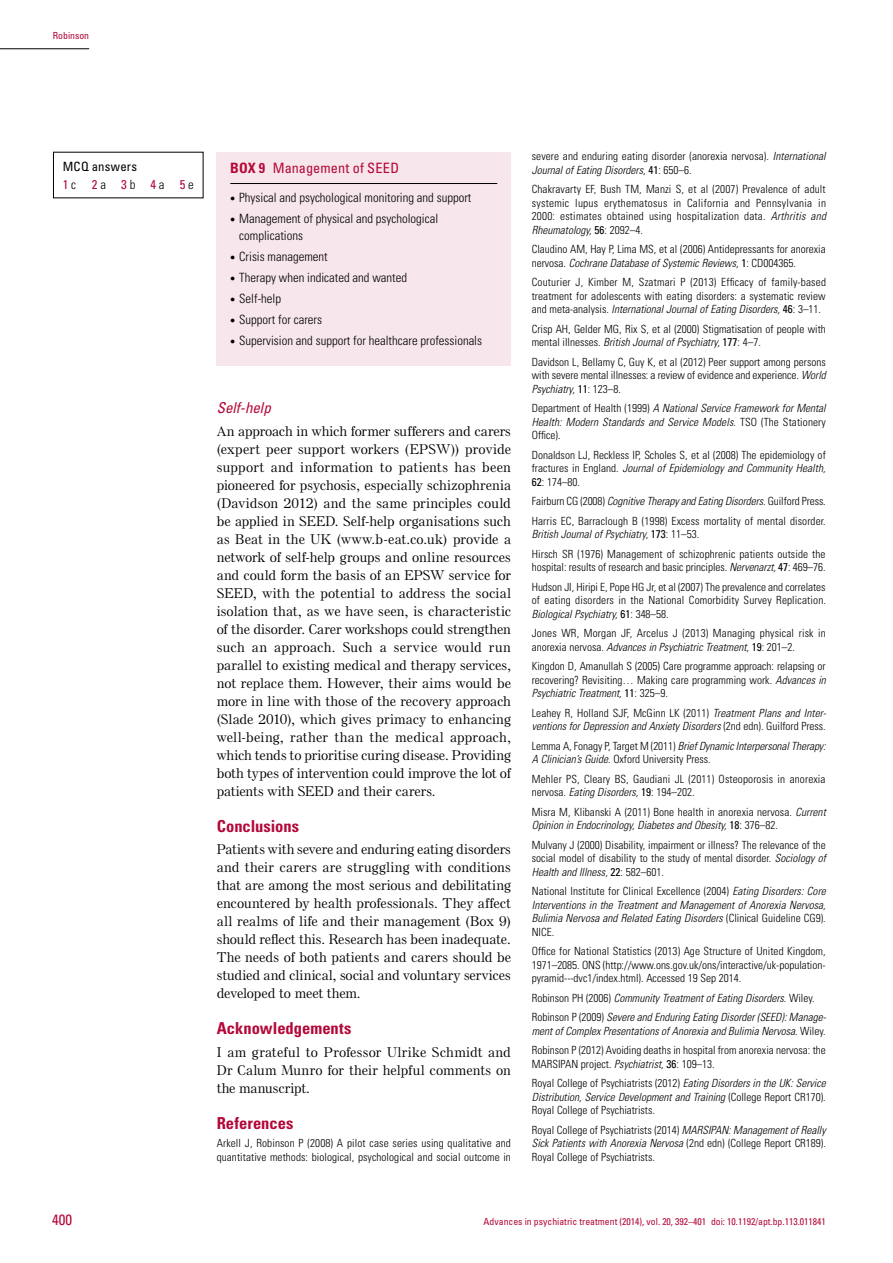
<style>
.page{position:relative;width:893px;height:1263px;background:#fff}
.page>*{position:absolute;margin:0;border:0;box-sizing:border-box;transform-origin:0 0}
.t1{font:700 condensed 16.5px "Univers LT Std";color:#b30838}
.t2{font:italic condensed 15px "Univers LT Std";color:#b30838}
.t3{font:condensed 15px "Univers LT Std";color:#b30838}
.t4{font:condensed 14.25px "Univers LT Std";letter-spacing:.01em;color:#b30838}
.t5{font:500 13.5px/18px "Else NPL Std";letter-spacing:.015em;color:#000;text-align:justify}
.t6{font:300 condensed 12.75px/16.5px "Univers LT Std";color:#000}
.t7{font:condensed 12.75px/18px "Univers LT Std";letter-spacing:.02em;color:#000}
.t8{font:300 condensed 11.25px/13.5px "Univers LT Std";letter-spacing:.005em;color:#000}
.t9{font:italic 300 condensed 11.25px/13.5px "Univers LT Std";color:#000;text-align:justify}
.t10{font:condensed 9.75px "Univers LT Std";color:#b30838}
.s1{color:#b30838}
.s2{font-weight:300}
.s3{font-weight:700}
.s4{font-family:"Newspaper Pi BT";font-weight:400;font-stretch:normal;font-size:7.5px}
.s5{font-style:italic}
.s6{font-weight:400}
.s7{font-style:normal}
</style>
<div class="page">
<hr style="left:0;top:49px;width:89px;height:1px;background:#000">
<div style="left:217px;top:152px;width:294px;height:214px;background:#f7e6eb"></div>
<hr style="left:230px;top:183px;width:267px;height:1px;background:#000">
<p class="t10" style="left:53px;top:30px;width:38px">Robinson</p>
<p class="t7" style="left:63px;top:157px;width:133px">MCQ answers<br><span class="s1">1</span> <span class="s2">c</span><span class="s1">2</span> <span class="s2">a</span><span class="s1">3</span> <span class="s2">b</span><span class="s1">4</span> <span class="s2">a</span><span class="s1">5</span> <span class="s2">e</span></p>
<p class="t4" style="left:230px;top:159px;width:170px"><span class="s3">BOX 9</span> Management of SEED</p>
<p class="t6" style="left:230px;top:190px;width:243px"><span class="s4">•</span> Physical and psychological monitoring and support</p>
<p class="t6" style="left:239px;top:211px;width:200px;text-indent:-9px"><span class="s4">•</span> Management of physical and psychological complications</p>
<p class="t6" style="left:230px;top:248px;width:99px"><span class="s4">•</span> Crisis management</p>
<p class="t6" style="left:230px;top:269px;width:178px"><span class="s4">•</span> Therapy when indicated and wanted</p>
<p class="t6" style="left:230px;top:290px;width:52px"><span class="s4">•</span> Self-help</p>
<p class="t6" style="left:230px;top:311px;width:93px"><span class="s4">•</span> Support for carers</p>
<p class="t6" style="left:230px;top:332px;width:253px"><span class="s4">•</span> Supervision and support for healthcare professionals</p>
<h2 class="t2" style="left:217px;top:398px;width:56px">Self-help</h2>
<p class="t5" style="left:217px;top:422px;width:296px">An approach in which former sufferers and carers (expert peer support workers (EPSW)) provide support and information to patients has been pioneered for psychosis, especially schizophrenia (Davidson 2012) and the same principles could be applied in SEED. Self-help organisations such as Beat in the UK (www.b-eat.co.uk) provide a network of self-help groups and online resources and could form the basis of an EPSW service for SEED, with the potential to address the social isolation that, as we have seen, is characteristic of the disorder. Carer workshops could strengthen such an approach. Such a service would run parallel to existing medical and therapy services, not replace them. However, their aims would be more in line with those of the recovery approach (Slade 2010), which gives primacy to enhancing well-being, rather than the medical approach, which tends to prioritise curing disease. Providing both types of intervention could improve the lot of patients with SEED and their carers.</p>
<h1 class="t1" style="left:217px;top:816px;width:84px">Conclusions</h1>
<p class="t5" style="left:217px;top:840px;width:296px">Patients with severe and enduring eating disorders and their carers are struggling with conditions that are among the most serious and debilitating encountered by health professionals. They affect all realms of life and their management (Box 9) should reflect this. Research has been inadequate.<br>The needs of both patients and carers should be studied and clinical, social and voluntary services developed to meet them.</p>
<h1 class="t1" style="left:217px;top:1018px;width:136px">Acknowledgements</h1>
<p class="t5" style="left:217px;top:1043px;width:296px">I am grateful to Professor Ulrike Schmidt and Dr Calum Munro for their helpful comments on the manuscript.</p>
<h1 class="t1" style="left:217px;top:1112px;width:78px">References</h1>
<p class="t8" style="left:217px;top:1136px;width:296px">Arkell J, Robinson P (2008) A pilot case series using qualitative and quantitative methods: biological, psychological and social outcome in</p>
<p class="t8" style="left:532px;top:149px;width:295px">severe and enduring eating disorder (anorexia nervosa). <span class="s5">International<br>Journal of Eating Disorders,</span> <span class="s6">41</span>: 650–6.</p>
<p class="t8" style="left:532px;top:182px;width:296px;text-align:justify">Chakravarty EF, Bush TM, Manzi S, et al (2007) Prevalence of adult systemic lupus erythematosus in California and Pennsylvania in 2000: estimates obtained using hospitalization data. <span class="s5">Arthritis and Rheumatology,</span> <span class="s6">56</span>: 2092–4.</p>
<p class="t8" style="left:532px;top:242px;width:295px">Claudino AM, Hay P, Lima MS, et al (2006) Antidepressants for anorexia nervosa. <span class="s5">Cochrane Database of Systemic Reviews,</span> <span class="s6">1</span>: CD004365.</p>
<p class="t8" style="left:532px;top:275px;width:296px;text-align:justify">Couturier J, Kimber M, Szatmari P (2013) Efficacy of family-based treatment for adolescents with eating disorders: a systematic review and meta-analysis. <span class="s5">International Journal of Eating Disorders,</span> <span class="s6">46</span>: 3–11.</p>
<p class="t8" style="left:532px;top:322px;width:296px">Crisp AH, Gelder MG, Rix S, et al (2000) Stigmatisation of people with mental illnesses. <span class="s5">British Journal of Psychiatry,</span> <span class="s6">177</span>: 4–7.</p>
<p class="t8" style="left:532px;top:355px;width:295px;text-align:justify">Davidson L, Bellamy C, Guy K, et al (2012) Peer support among persons with severe mental illnesses: a review of evidence and experience. <span class="s5">World Psychiatry,</span> <span class="s6">11</span>: 123–8.</p>
<p class="t9" style="left:532px;top:401px;width:295px"><span class="s7">Department of Health (1999)</span> A National Service Framework for Mental Health: Modern Standards and Service Models<span class="s7">. TSO (The Stationery Office).</span></p>
<p class="t8" style="left:532px;top:448px;width:295px;text-align:justify">Donaldson LJ, Reckless IP, Scholes S, et al (2008) The epidemiology of fractures in England. <span class="s5">Journal of Epidemiology and Community Health, </span><span class="s6">62</span>: 174–80.</p>
<p class="t8" style="left:532px;top:491px;width:295px;line-height:19.5px">Fairburn CG (2008) <span class="s5">Cognitive Therapy and Eating Disorders</span>. Guilford Press.<br>Harris EC, Barraclough B (1998) Excess mortality of mental disorder.</p>
<p class="t8" style="left:532px;top:524px;width:295px;line-height:19.5px"><span class="s5">British Journal of Psychiatry,</span> <span class="s6">173</span>: 11–53.<br>Hirsch SR (1976) Management of schizophrenic patients outside the</p>
<p class="t8" style="left:532px;top:557px;width:295px;line-height:19.5px">hospital: results of research and basic principles. <span class="s5">Nervenarzt,</span> <span class="s6">47</span>: 469–76.<br>Hudson JI, Hiripi E, Pope HG Jr, et al (2007) The prevalence and correlates</p>
<p class="t8" style="left:532px;top:593px;width:296px">of eating disorders in the National Comorbidity Survey Replication.<br><span class="s5">Biological Psychiatry,</span> <span class="s6">61</span>: 348–58.</p>
<p class="t8" style="left:532px;top:626px;width:296px">Jones WR, Morgan JF, Arcelus J (2013) Managing physical risk in anorexia nervosa. <span class="s5">Advances in Psychiatric Treatment,</span> <span class="s6">19</span>: 201–2.</p>
<p class="t8" style="left:532px;top:659px;width:296px;text-align:justify">Kingdon D, Amanullah S (2005) Care programme approach: relapsing or recovering? Revisiting… Making care programming work. <span class="s5">Advances in Psychiatric Treatment,</span> <span class="s6">11</span>: 325–9.</p>
<p class="t9" style="left:532px;top:706px;width:296px"><span class="s7">Leahey R, Holland SJF, McGinn LK (2011)</span> Treatment Plans and Inter&shy;ventions for Depression and Anxiety Disorders <span class="s7">(2nd edn). Guilford Press.</span></p>
<p class="t8" style="left:532px;top:739px;width:296px">Lemma A, Fonagy P, Target M (2011) <span class="s5">Brief Dynamic Interpersonal Therapy:<br>A Clinician’s Guide</span>. Oxford University Press.</p>
<p class="t8" style="left:532px;top:772px;width:295px">Mehler PS, Cleary BS, Gaudiani JL (2011) Osteoporosis in anorexia nervosa. <span class="s5">Eating Disorders,</span> <span class="s6">19</span>: 194–202.</p>
<p class="t8" style="left:532px;top:805px;width:295px">Misra M, Klibanski A (2011) Bone health in anorexia nervosa. <span class="s5">Current<br>Opinion in Endocrinology, Diabetes and Obesity,</span> <span class="s6">18</span>: 376–82.</p>
<p class="t8" style="left:532px;top:838px;width:296px;text-align:justify">Mulvany J (2000) Disability, impairment or illness? The relevance of the social model of disability to the study of mental disorder. <span class="s5">Sociology of Health and Illness,</span> <span class="s6">22</span>: 582–601.</p>
<p class="t9" style="left:532px;top:884px;width:296px"><span class="s7">National Institute for Clinical Excellence (2004)</span> Eating Disorders: Core Interventions in the Treatment and Management of Anorexia Nervosa, Bulimia Nervosa and Related Eating Disorders <span class="s7">(Clinical Guideline CG9).<br>NICE.</span></p>
<p class="t8" style="left:532px;top:944px;width:295px;text-align:justify">Office for National Statistics (2013) Age Structure of United Kingdom, 1971–2085. ONS (http://www.ons.gov.uk/ons/interactive/uk-population&shy;pyramid---dvc1/index.html). Accessed 19 Sep 2014.</p>
<p class="t9" style="left:532px;top:988px;width:296px;line-height:19.5px"><span class="s7">Robinson PH (2006)</span> Community Treatment of Eating Disorders<span class="s7">. Wiley.<br>Robinson P (2009)</span> Severe and Enduring Eating Disorder (SEED): Manage-</p>
<p class="t8" style="left:532px;top:1021px;width:296px;line-height:19.5px"><span class="s5">ment of Complex Presentations of Anorexia and Bulimia Nervosa</span>. Wiley.<br>Robinson P (2012) Avoiding deaths in hospital from anorexia nervosa: the</p>
<p class="t8" style="left:532px;top:1054px;width:295px;line-height:19.5px">MARSIPAN project. <span class="s5">Psychiatrist,</span> <span class="s6">36</span>: 109–13.<br>Royal College of Psychiatrists (2012) <span class="s5">Eating Disorders in the UK: Service</span></p>
<p class="t8" style="left:532px;top:1090px;width:295px"><span class="s5">Distribution, Service Development and Training</span> (College Report CR170).<br>Royal College of Psychiatrists.</p>
<p class="t8" style="left:532px;top:1123px;width:296px;text-align:justify">Royal College of Psychiatrists (2014) <span class="s5">MARSIPAN: Management of Really Sick Patients with Anorexia Nervosa</span> (2nd edn) (College Report CR189).<br>Royal College of Psychiatrists.</p>
<h2 class="t3" style="left:52px;top:1210px;width:21px">400</h2>
<p class="t10" style="left:484px;top:1216px;width:344px">Advances in psychiatric treatment (2014), vol. 20, 392–401 doi: 10.1192/apt.bp.113.011841</p>
</div>
